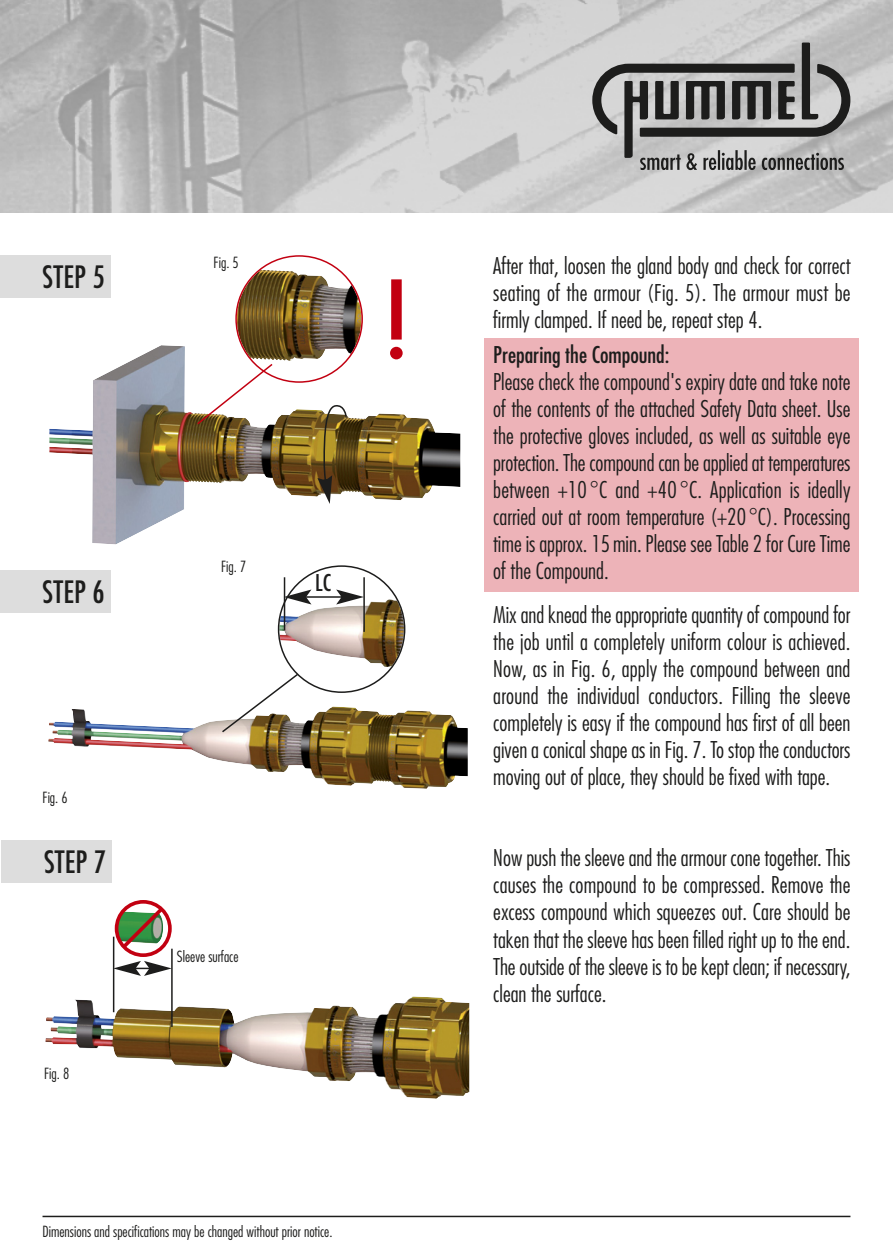
<style>
.page{position:relative;width:893px;height:1259px;background:#fff}
.page>*{position:absolute;margin:0;border:0;box-sizing:border-box;transform-origin:0 0}
.t1{font:condensed 105px "Futura Std";color:#c20011}
.t2{font:condensed 30px "Futura Std";letter-spacing:.01em;color:#1d1d1c}
.t3{font:300 condensed 22.5px/27px "Futura Std";color:#1d1d1c;text-align:justify}
.t4{font:condensed 22.5px "Futura Std";color:#1d1d1c}
.t5{font:300 condensed 15px "Futura Std";color:#1d1d1c}
</style>
<div class="page">
<img style="left:0;top:0;width:893px;height:213px">
<svg style="left:592px;top:43px;width:258px;height:127px;background:#90908f"></svg>
<img style="left:49px;top:345px;width:411px;height:199px">
<svg style="left:196px;top:362px;width:78px;height:64px"></svg>
<img style="left:237px;top:270px;width:124px;height:91px">
<div style="left:235px;top:255px;width:128px;height:128px;border:3px solid #c20011;border-radius:50%"></div>
<svg style="left:317px;top:402px;width:31px;height:102px"></svg>
<img style="left:48px;top:706px;width:420px;height:83px">
<svg style="left:220px;top:667px;width:88px;height:67px"></svg>
<div style="left:279px;top:566px;width:126px;height:126px;background:#fff;border-radius:50%"></div>
<img style="left:279px;top:599px;width:125px;height:68px">
<div style="left:278px;top:565px;width:127px;height:128px;border:3px solid #1d1d1c;border-radius:50%"></div>
<hr style="left:363px;top:577px;width:2px;height:55px;background:#1d1d1c">
<hr style="left:306px;top:596px;width:35px;height:2px;background:#1d1d1c">
<svg style="left:285px;top:589px;width:26px;height:15px"></svg>
<svg style="left:336px;top:589px;width:28px;height:15px"></svg>
<hr style="left:284px;top:577px;width:1px;height:53px;background:#1d1d1c">
<hr style="left:43px;top:1215px;width:807px;height:2px;background:#1d1d1c">
<img style="left:45px;top:996px;width:424px;height:102px">
<hr style="left:171px;top:948px;width:2px;height:79px;background:#1d1d1c">
<hr style="left:113px;top:936px;width:1px;height:76px;background:#1d1d1c">
<svg style="left:113px;top:900px;width:59px;height:76px"></svg>
<div style="left:485px;top:338px;width:374px;height:254px;background:#edb3b8"></div>
<div style="left:0;top:255px;width:111px;height:43px;background:#ddd"></div>
<div style="left:0;top:570px;width:111px;height:42px;background:#ddd"></div>
<div style="left:1px;top:840px;width:111px;height:42px;background:#ddd"></div>
<p class="t2" style="left:43px;top:263px;width:64px">STEP 5</p>
<p class="t5" style="left:214px;top:255px;width:27px">Fig. 5</p>
<p class="t1" style="left:383px;top:271px;width:28px">!</p>
<p class="t2" style="left:43px;top:578px;width:64px">STEP 6</p>
<p class="t5" style="left:221px;top:559px;width:27px">Fig. 7</p>
<p class="t4" style="left:315px;top:572px;width:17px">LC</p>
<p class="t5" style="left:43px;top:791px;width:27px">Fig. 6</p>
<p class="t2" style="left:44px;top:848px;width:64px">STEP 7</p>
<p class="t5" style="left:44px;top:1066px;width:27px">Fig. 8</p>
<p class="t5" style="left:177px;top:949px;width:63px">Sleeve surface</p>
<p class="t5" style="left:43px;top:1225px;width:292px">Dimensions and specifications may be changed without prior notice.</p>
<p class="t3" style="left:493px;top:253px;width:359px">After that, loosen the gland body and check for correct seating of the armour (Fig. 5). The armour must be firmly clamped. If need be, repeat step 4.</p>
<p class="t4" style="left:493px;top:345px;width:178px">Preparing the Compound:</p>
<p class="t3" style="left:493px;top:370px;width:359px">Please check the compound's expiry date and take note of the contents of the attached Safety Data sheet. Use the protective gloves included, as well as suitable eye protection. The compound can be applied at temperatures between +10 °C and +40 °C. Application is ideally carried out at room temperature (+20 °C). Processing time is approx. 15 min. Please see Table 2 for Cure Time of the Compound.</p>
<p class="t3" style="left:493px;top:603px;width:359px">Mix and knead the appropriate quantity of compound for the job until a completely uniform colour is achieved.<br>Now, as in Fig. 6, apply the compound between and around the individual conductors. Filling the sleeve completely is easy if the compound has first of all been given a conical shape as in Fig. 7. To stop the conductors moving out of place, they should be fixed with tape.</p>
<p class="t3" style="left:493px;top:846px;width:359px">Now push the sleeve and the armour cone together. This causes the compound to be compressed. Remove the excess compound which squeezes out. Care should be taken that the sleeve has been filled right up to the end.<br>The outside of the sleeve is to be kept clean; if necessary, clean the surface.</p>
</div>
